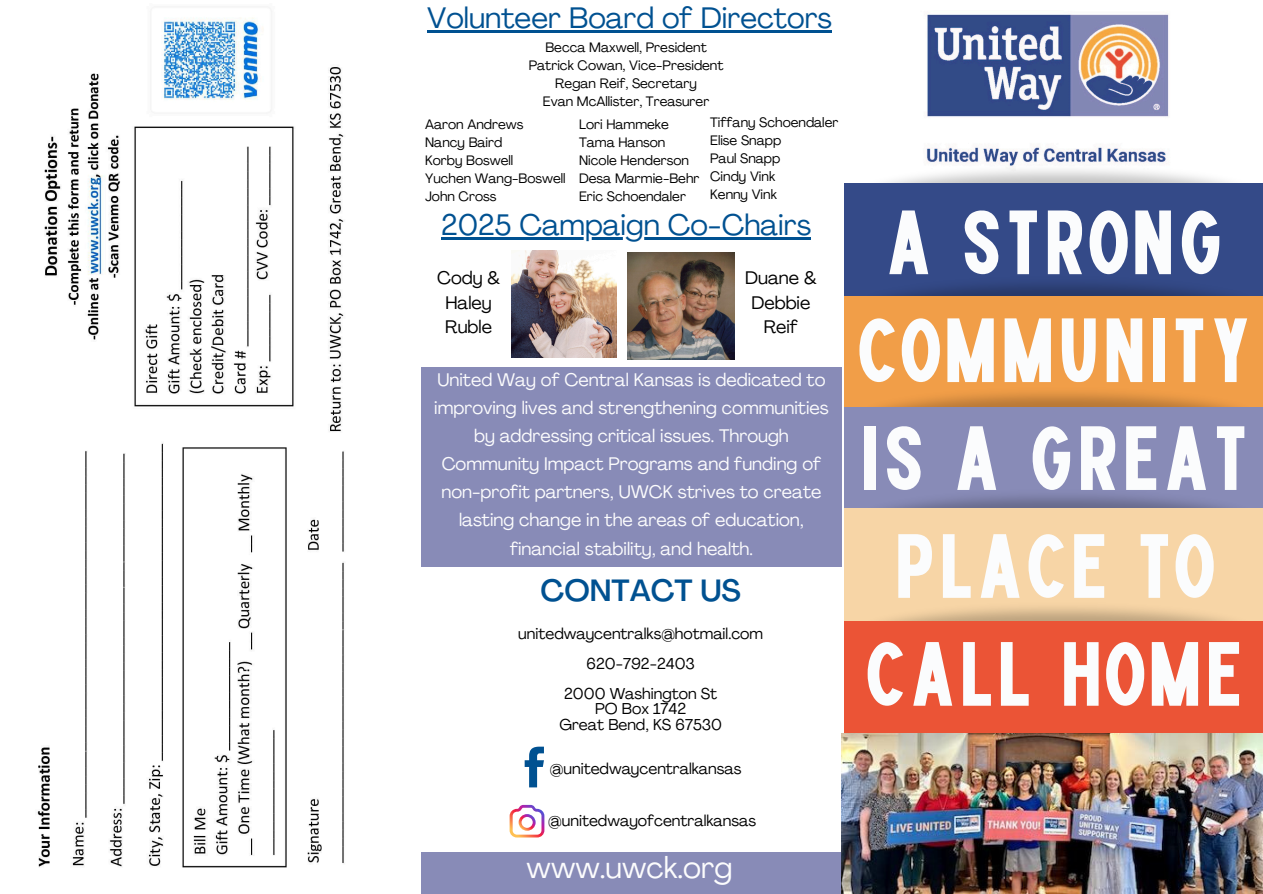
<style>
.page{position:relative;width:1263px;height:894px;background:#fff}
.page>*{position:absolute;margin:0;border:0;box-sizing:border-box;transform-origin:0 0}
.t1{font:90.75px/107.9px "High Cruiser";color:#fbfcfd;text-align:center}
.t2{font:500 30.3px "Agrandir";color:#005191}
.t3{font:30px "Agrandir";color:#fcfcfd}
.t4{font:29.25px "Agrandir";color:#005191}
.t5{font:18px/28.2px "Agrandir";color:#fcfcfd;text-align:center}
.t6{font:18px/24.8px "Agrandir";color:#000;text-align:center}
.t7{font:15.45px/15.1px "Agrandir";color:#000;text-align:center}
.t8{font:13.5px "Agrandir";color:#000}
</style>
<div class="page">
<img style="left:927px;top:14px;width:242px;height:103px">
<img style="left:512px;top:251px;width:104px;height:106px">
<img style="left:627px;top:252px;width:107px;height:107px">
<div style="left:421px;top:367px;width:421px;height:526px;background:#888bb7"></div>
<div style="left:403px;top:566px;width:454px;height:285px;background:#fff"></div>
<svg style="left:525px;top:746px;width:19px;height:40px"></svg>
<svg style="left:510px;top:804px;width:34px;height:33px"></svg>
<img style="left:844px;top:146px;width:419px;height:38px">
<div style="left:844px;top:184px;width:419px;height:155px;background:#344a88"></div>
<div style="left:844px;top:296px;width:419px;height:156px;background:#f19e48"></div>
<div style="left:844px;top:407px;width:419px;height:156px;background:#888bb7"></div>
<div style="left:844px;top:508px;width:419px;height:156px;background:#f7d5a6"></div>
<div style="left:844px;top:621px;width:419px;height:156px;background:#eb5436"></div>
<img style="left:842px;top:733px;width:421px;height:160px">
<img style="left:37px;top:11px;width:308px;height:857px">
<hr style="left:427px;top:31px;width:405px;height:2px;background:#005191">
<hr style="left:441px;top:237px;width:370px;height:2px;background:#005191">
<p class="t4" style="left:427px;top:6px;width:406px">Volunteer Board of Directors</p>
<h3 class="t8" style="left:545px;top:42px;width:163px">Becca Maxwell, President</h3>
<h4 class="t8" style="left:529px;top:60px;width:196px">Patrick Cowan, Vice-President</h4>
<h4 class="t8" style="left:555px;top:78px;width:143px">Regan Reif, Secretary</h4>
<p class="t8" style="left:543px;top:96px;width:168px">Evan McAllister, Treasurer</p>
<h3 class="t8" style="left:425px;top:119px;width:100px">Aaron Andrews</h3>
<p class="t8" style="left:425px;top:137px;width:79px">Nancy Baird</p>
<p class="t8" style="left:425px;top:155px;width:90px">Korby Boswell</p>
<p class="t8" style="left:425px;top:173px;width:142px">Yuchen Wang-Boswell</p>
<p class="t8" style="left:425px;top:191px;width:73px">John Cross</p>
<p class="t8" style="left:710px;top:117px;width:130px">Tiffany Schoendaler</p>
<p class="t8" style="left:710px;top:135px;width:73px">Elise Snapp</p>
<h4 class="t8" style="left:710px;top:153px;width:72px">Paul Snapp</h4>
<p class="t8" style="left:710px;top:171px;width:67px">Cindy Vink</p>
<h2 class="t8" style="left:710px;top:189px;width:68px">Kenny Vink</h2>
<p class="t8" style="left:579px;top:119px;width:91px">Lori Hammeke</p>
<p class="t8" style="left:579px;top:137px;width:88px">Tama Hanson</p>
<h1 class="t8" style="left:579px;top:155px;width:111px">Nicole Henderson</h1>
<p class="t8" style="left:579px;top:173px;width:122px">Desa Marmie-Behr</p>
<p class="t8" style="left:579px;top:191px;width:108px">Eric Schoendaler</p>
<p class="t4" style="left:441px;top:213px;width:371px">2025 Campaign Co-Chairs</p>
<p class="t6" style="left:437px;top:267px;width:65px">Cody &amp;<br>Haley<br>Ruble</p>
<h5 class="t6" style="left:745px;top:267px;width:73px">Duane &amp;<br>Debbie<br>Reif</h5>
<p class="t5" style="left:434px;top:367px;width:396px">United Way of Central Kansas is dedicated to improving lives and strengthening communities by addressing critical issues. Through Community Impact Programs and funding of non-profit partners, UWCK strives to create lasting change in the areas of education, financial stability, and health.</p>
<p class="t2" style="left:540px;top:577px;width:202px">CONTACT US</p>
<p class="t7" style="left:518px;top:627px;width:246px">unitedwaycentralks@hotmail.com</p>
<p class="t7" style="left:587px;top:657px;width:110px">620-792-2403</p>
<p class="t7" style="left:564px;top:687px;width:155px">2000 Washington St<br>PO Box 1742</p>
<p class="t7" style="left:559px;top:718px;width:164px">Great Bend, KS 67530</p>
<p class="t7" style="left:550px;top:762px;width:193px">@unitedwaycentralkansas</p>
<p class="t7" style="left:548px;top:814px;width:209px">@unitedwayofcentralkansas</p>
<p class="t3" style="left:527px;top:855px;width:207px">www.uwck.org</p>
<p class="t1" style="left:856px;top:197px;width:398px">A STRONG<br>COMMUNITY<br>IS A GREAT<br>PLACE TO<br>CALL HOME</p>
</div>
